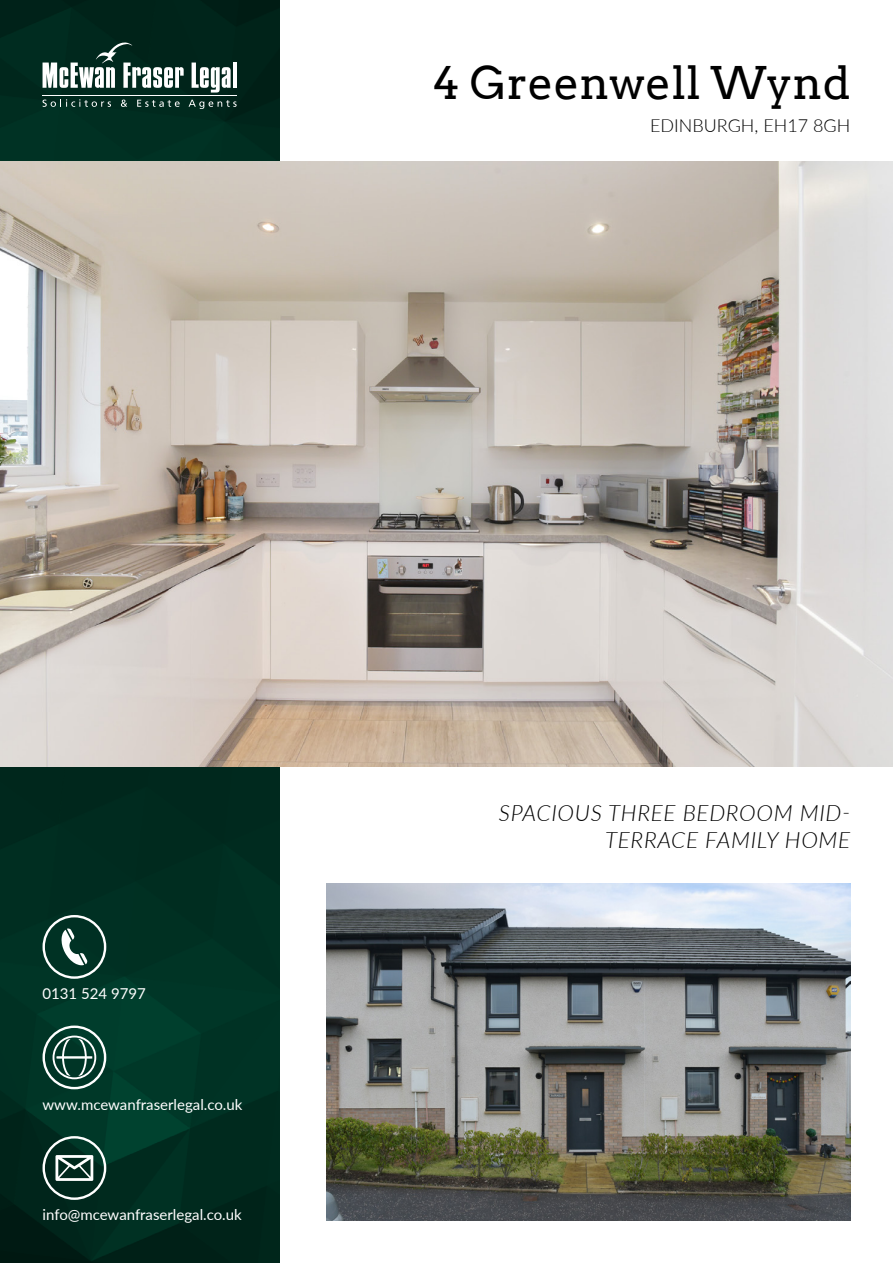
<style>
.page{position:relative;width:893px;height:1263px;background:#fff}
.page>*{position:absolute;margin:0;border:0;box-sizing:border-box;transform-origin:0 0}
.t1{font:45px "Arvo";color:#000}
.t2{font:italic 300 22.5px/27px "Lato";letter-spacing:.03em;color:#000;text-align:right}
.t3{font:300 18px "Lato";color:#000}
.t4{font:15px "Lato";color:#fff}
</style>
<div class="page">
<img style="left:0;top:0;width:279px;height:1263px">
<img style="left:0;top:162px;width:893px;height:605px">
<svg style="left:43px;top:43px;width:141px;height:45px"></svg>
<svg style="left:192px;top:63px;width:39px;height:30px"></svg>
<hr style="left:233px;top:63px;width:4px;height:25px;background:#fff">
<hr style="left:43px;top:95px;width:194px;height:1px;background:#fff">
<svg style="left:43px;top:99px;width:68px;height:8px"></svg>
<svg style="left:121px;top:100px;width:6px;height:7px"></svg>
<svg style="left:137px;top:100px;width:43px;height:7px"></svg>
<svg style="left:189px;top:100px;width:48px;height:9px"></svg>
<img style="left:326px;top:883px;width:524px;height:337px">
<svg style="left:43px;top:915px;width:63px;height:64px;background:#335a4f"></svg>
<svg style="left:43px;top:1025px;width:63px;height:64px;background:#3a6559"></svg>
<svg style="left:43px;top:1136px;width:63px;height:64px;background:#3a5b52"></svg>
<h1 class="t1" style="left:432px;top:55px;width:420px">4 Greenwell Wynd</h1>
<p class="t3" style="left:650px;top:113px;width:202px">EDINBURGH, EH17 8GH</p>
<p class="t4" style="left:43px;top:983px;width:105px">0131 524 9797</p>
<p class="t4" style="left:43px;top:1094px;width:201px">www.mcewanfraserlegal.co.uk</p>
<p class="t4" style="left:43px;top:1204px;width:201px">info@mcewanfraserlegal.co.uk</p>
<h2 class="t2" style="left:499px;top:798px;width:353px">SPACIOUS THREE BEDROOM MID-<br>TERRACE FAMILY HOME</h2>
</div>
